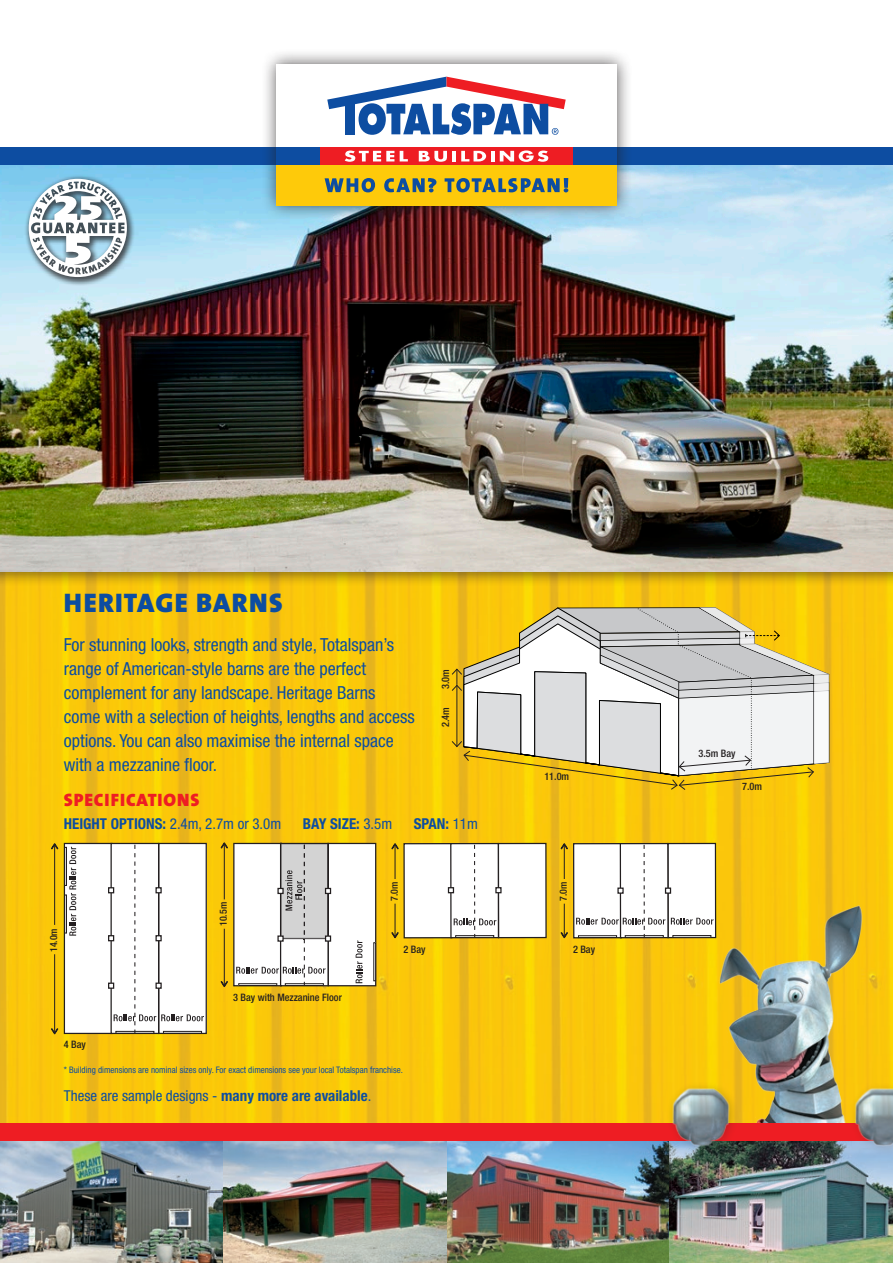
<style>
.page{position:relative;width:893px;height:1263px;background:#fff}
.page>*{position:absolute;margin:0;border:0;box-sizing:border-box;transform-origin:0 0}
.t1{font:900 27px "The Mix";letter-spacing:.05em;color:#0d4da1}
.t2{font:condensed 18px/24px "Helvetica Neue";color:#0d4da1}
.t3{font:900 18px "The Mix";letter-spacing:.05em;color:#ee1d23}
.t4{font:condensed 15px "Helvetica Neue";color:#0d4da1}
.t5{font:700 condensed 15px "Helvetica Neue";color:#0d4da1}
.t6{font:500 condensed 10.35px "Helvetica Neue";color:#231f20}
.t7{font:500 condensed 9.9px "Helvetica Neue";color:#231f20}
.t8{font:condensed 9px "Helvetica Neue";color:#0d4da1}
.s1{font-weight:700}
.s2{font-weight:400}
</style>
<div class="page">
<img style="left:0;top:586px;width:893px;height:536px">
<img style="left:0;top:1140px;width:893px;height:123px">
<div style="left:159px;top:843px;width:47px;height:190px;background:#fff"></div>
<div style="left:158px;top:843px;width:49px;height:191px;border:1px solid #231f20"></div>
<div style="left:64px;top:843px;width:48px;height:190px;background:#fff"></div>
<div style="left:64px;top:843px;width:49px;height:191px;border:1px solid #231f20"></div>
<div style="left:64px;top:847px;width:3px;height:39px;border:1px solid #231f20"></div>
<div style="left:64px;top:895px;width:3px;height:38px;border:1px solid #231f20"></div>
<svg style="left:108px;top:845px;width:96px;height:189px"></svg>
<svg style="left:69px;top:847px;width:7px;height:89px"></svg>
<svg style="left:451px;top:607px;width:378px;height:183px"></svg>
<img style="left:702px;top:899px;width:172px;height:223px">
<div style="left:0;top:1122px;width:893px;height:18px;background:#ee1d23"></div>
<div style="left:666px;top:1081px;width:73px;height:75px;background:#231f20;opacity:.25"></div>
<img style="left:662px;top:1075px;width:80px;height:79px">
<div style="left:848px;top:1081px;width:45px;height:75px;background:#99bbdf"></div>
<img style="left:845px;top:1076px;width:48px;height:76px">
<div style="left:0;top:156px;width:893px;height:430px;background:#231f20;opacity:.5"></div>
<img style="left:0;top:165px;width:893px;height:407px">
<div style="left:24px;top:175px;width:112px;height:111px;background:#231f20;opacity:.75"></div>
<svg style="left:29px;top:179px;width:98px;height:98px"></svg>
<svg style="left:51px;top:1028px;width:7px;height:6px"></svg>
<hr style="left:54px;top:954px;width:1px;height:79px;background:#231f20">
<hr style="left:54px;top:844px;width:1px;height:81px;background:#231f20">
<svg style="left:51px;top:843px;width:7px;height:6px"></svg>
<svg style="left:221px;top:842px;width:155px;height:145px"></svg>
<div style="left:498px;top:843px;width:48px;height:95px;background:#fff"></div>
<div style="left:498px;top:843px;width:49px;height:95px;border:1px solid #231f20"></div>
<div style="left:404px;top:844px;width:48px;height:94px;background:#fff"></div>
<div style="left:403px;top:843px;width:49px;height:95px;border:1px solid #231f20"></div>
<div style="left:450px;top:843px;width:49px;height:95px;border:1px solid #231f20"></div>
<svg style="left:448px;top:845px;width:53px;height:93px"></svg>
<svg style="left:392px;top:932px;width:6px;height:6px"></svg>
<hr style="left:395px;top:904px;width:1px;height:32px;background:#231f20">
<hr style="left:395px;top:844px;width:1px;height:35px;background:#231f20">
<svg style="left:392px;top:843px;width:6px;height:6px"></svg>
<div style="left:667px;top:843px;width:49px;height:95px;border:1px solid #231f20"></div>
<div style="left:574px;top:844px;width:47px;height:94px;background:#fff"></div>
<div style="left:573px;top:843px;width:49px;height:95px;border:1px solid #231f20"></div>
<div style="left:620px;top:843px;width:49px;height:95px;border:1px solid #231f20"></div>
<svg style="left:576px;top:845px;width:137px;height:93px"></svg>
<svg style="left:561px;top:932px;width:7px;height:6px"></svg>
<hr style="left:564px;top:904px;width:1px;height:32px;background:#231f20">
<hr style="left:564px;top:844px;width:1px;height:35px;background:#231f20">
<svg style="left:561px;top:843px;width:7px;height:6px"></svg>
<div style="left:0;top:147px;width:893px;height:18px;background:#0d4da1"></div>
<div style="left:261px;top:48px;width:371px;height:173px;background:#231f20;opacity:.75"></div>
<div style="left:276px;top:64px;width:341px;height:141px;background:#fff"></div>
<div style="left:276px;top:165px;width:341px;height:40px;background:#feca0a"></div>
<div style="left:276px;top:147px;width:341px;height:18px;background:#0d4da1"></div>
<div style="left:320px;top:147px;width:252px;height:18px;background:#ee1d23"></div>
<svg style="left:345px;top:151px;width:49px;height:11px"></svg>
<svg style="left:400px;top:151px;width:8px;height:10px"></svg>
<svg style="left:419px;top:151px;width:28px;height:11px"></svg>
<hr style="left:452px;top:151px;width:4px;height:10px;background:#fff">
<svg style="left:461px;top:151px;width:33px;height:10px"></svg>
<svg style="left:500px;top:150px;width:48px;height:12px"></svg>
<svg style="left:327px;top:77px;width:239px;height:58px"></svg>
<svg style="left:445px;top:178px;width:123px;height:14px"></svg>
<svg style="left:325px;top:178px;width:111px;height:14px"></svg>
<h1 class="t1" style="left:64px;top:580px;width:220px">HERITAGE BARNS</h1>
<p class="t2" style="left:64px;top:632px;width:353px">For stunning looks, strength and style, Totalspan’s range of American-style barns are the perfect complement for any landscape. Heritage Barns come with a selection of heights, lengths and access options. You can also maximise the internal space with a mezzanine floor.</p>
<p class="t3" style="left:64px;top:784px;width:125px">SPECIFICATIONS</p>
<p class="t4" style="left:64px;top:815px;width:219px"><span class="s1">Height OPTIONS:</span> 2.4m, 2.7m or 3.0m</p>
<p class="t5" style="left:303px;top:815px;width:91px">Bay Size: <span class="s2">3.5m</span></p>
<p class="t5" style="left:414px;top:815px;width:66px">Span: <span class="s2">11m</span></p>
<p class="t6" style="left:439px;top:689px;width:21px;rotate:-90deg">3.0m</p>
<p class="t6" style="left:439px;top:727px;width:21px;rotate:-90deg">2.4m</p>
<p class="t7" style="left:48px;top:952px;width:25px;rotate:-90deg">14.0m</p>
<p class="t6" style="left:64px;top:1038px;width:24px">4 Bay</p>
<p class="t7" style="left:218px;top:926px;width:25px;rotate:-90deg">10.5m</p>
<p class="t6" style="left:233px;top:991px;width:110px">3 Bay with Mezzanine Floor</p>
<p class="t7" style="left:388px;top:901px;width:21px;rotate:-90deg">7.0m</p>
<p class="t6" style="left:403px;top:943px;width:24px">2 Bay</p>
<p class="t8" style="left:64px;top:1064px;width:341px">* Building dimensions are nominal sizes only. For exact dimensions see your local Totalspan franchise.</p>
<p class="t4" style="left:64px;top:1087px;width:309px">These are sample designs - <span class="s1">many more are available</span>.</p>
<p class="t6" style="left:544px;top:770px;width:26px">11.0m</p>
<p class="t7" style="left:557px;top:901px;width:21px;rotate:-90deg">7.0m</p>
<p class="t6" style="left:573px;top:943px;width:24px">2 Bay</p>
<p class="t6" style="left:698px;top:747px;width:39px">3.5m Bay</p>
<p class="t6" style="left:742px;top:780px;width:21px">7.0m</p>
</div>
